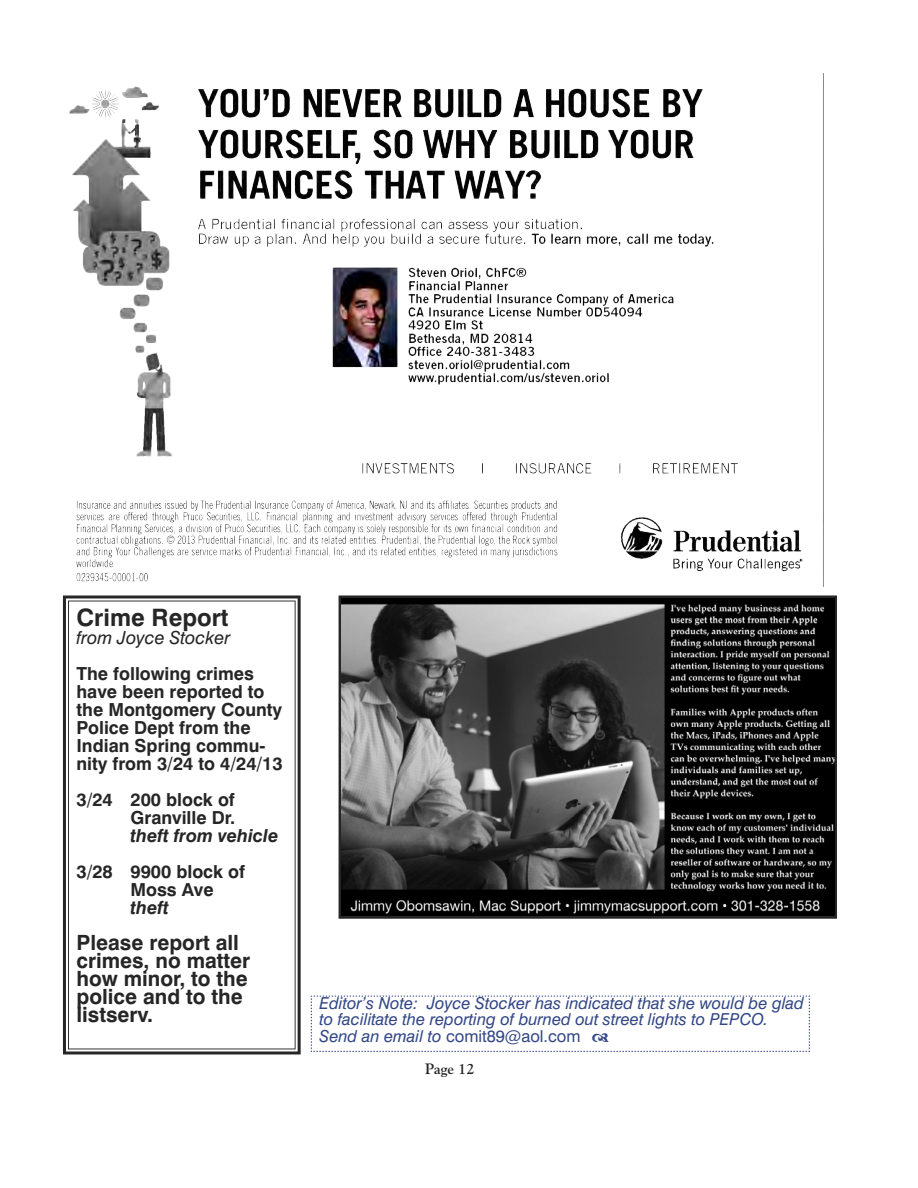
<style>
.page{position:relative;width:918px;height:1188px;background:#fff}
.page>*{position:absolute;margin:0;border:0;box-sizing:border-box;transform-origin:0 0}
.t1{font:700 24px "Swiss 721 BT";color:#272627}
.t2{font:700 21px/18px "Swiss 721 BT";color:#272627}
.t3{font:700 18px/18px "Swiss 721 BT";color:#272627}
.t4{font:italic 700 18px "Swiss 721 BT";color:#272627}
.t5{font:italic 18px "Swiss 721 BT";color:#272627}
.t6{font:italic 16.5px/16.5px "Swiss 721 BT";color:#324786}
.t7{font:700 15px "Goudy";color:#272627}
.s1{font-style:normal}
</style>
<div class="page">
<svg style="left:63px;top:596px;width:238px;height:458px"></svg>
<img style="left:69px;top:74px;width:755px;height:513px">
<div style="left:339px;top:595px;width:498px;height:324px;border:3px solid #272627"></div>
<img style="left:342px;top:598px;width:492px;height:318px">
<svg style="left:311px;top:995px;width:499px;height:57px"></svg>
<h1 class="t1" style="left:76px;top:603px;width:154px">Crime Report</h1>
<p class="t5" style="left:76px;top:627px;width:155px">from Joyce Stocker</p>
<p class="t3" style="left:76px;top:665px;width:208px">The following crimes have been reported to the Montgomery County<br>Police Dept from the<br>Indian Spring commu&shy;nity from 3/24 to 4/24/13</p>
<p class="t3" style="left:76px;top:791px;width:160px;text-align:right">3/24 200 block of<br>Granville Dr.</p>
<p class="t4" style="left:130px;top:825px;width:150px">theft from vehicle</p>
<p class="t3" style="left:130px;top:863px;width:116px;text-indent:-54px">3/28 9900 block of<br>Moss Ave</p>
<p class="t4" style="left:130px;top:897px;width:40px">theft</p>
<p class="t2" style="left:76px;top:934px;width:175px">Please report all crimes, no matter how minor, to the police and to the listserv.</p>
<p class="t6" style="left:319px;top:994px;width:486px">Editor’s Note: Joyce Stocker has indicated that she would be glad to facilitate the reporting of burned out street lights to PEPCO.<br>Send an email to <span class="s1">comit89@aol.com</span></p>
<p class="t7" style="left:425px;top:1060px;width:51px">Page 12</p>
</div>
